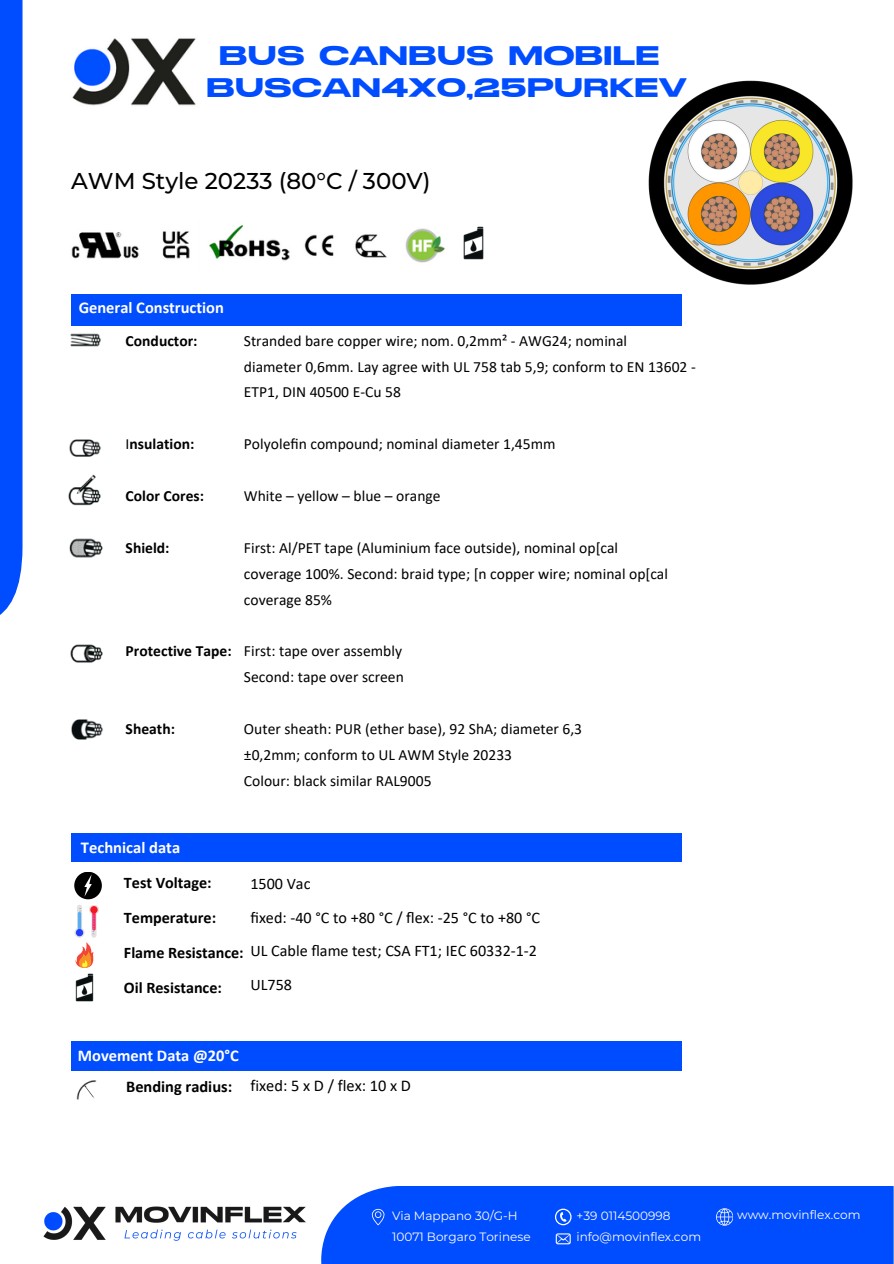
<style>
.page{position:relative;width:894px;height:1264px;background:#fff}
.page>*{position:absolute;margin:0;border:0;box-sizing:border-box;transform-origin:0 0}
.t1{font:26.85px/32.7px "Stretch Pro";color:#004cff;text-align:center}
.t2{font:500 22.95px "Montserrat";color:#000}
.t3{font:700 16.5px "Calibri";color:#fff}
.t4{font:16.35px "Calibri";color:#000}
.t5{font:700 16.35px "Calibri";color:#000}
.t6{font:16.2px/33.8px "Calibri";color:#000}
.t7{font:700 16.2px/34.8px "Calibri";color:#000}
.t8{font:15.6px/25.8px "Calibri";color:#000}
.t9{font:700 15.6px "Calibri";color:#000}
.t10{font:12px/21.1px "Montserrat";color:#fff}
.s1{font-weight:400}
</style>
<div class="page">
<div style="left:0;top:0;width:23px;height:623px;background:#004cff"></div>
<div style="left:321px;top:1185px;width:572px;height:78px;background:#004cff"></div>
<svg style="left:372px;top:1208px;width:12px;height:17px"></svg>
<svg style="left:555px;top:1208px;width:16px;height:17px"></svg>
<svg style="left:555px;top:1233px;width:15px;height:11px"></svg>
<svg style="left:716px;top:1208px;width:16px;height:17px"></svg>
<img style="left:43px;top:1206px;width:62px;height:34px">
<img style="left:105px;top:1206px;width:201px;height:35px">
<img style="left:70px;top:325px;width:32px;height:22px">
<img style="left:69px;top:439px;width:32px;height:18px">
<img style="left:68px;top:474px;width:33px;height:32px">
<div style="left:71px;top:294px;width:611px;height:31px;background:#004cff"></div>
<div style="left:71px;top:833px;width:611px;height:28px;background:#004cff"></div>
<img style="left:69px;top:538px;width:34px;height:20px">
<img style="left:72px;top:719px;width:31px;height:21px">
<img style="left:70px;top:644px;width:33px;height:19px">
<div style="left:74px;top:871px;width:28px;height:28px;background:#000;border-radius:50%"></div>
<svg style="left:84px;top:874px;width:8px;height:22px"></svg>
<svg style="left:74px;top:905px;width:25px;height:63px"></svg>
<img style="left:75px;top:973px;width:19px;height:28px">
<img style="left:648px;top:80px;width:205px;height:205px">
<img style="left:463px;top:226px;width:21px;height:33px">
<div style="left:71px;top:1041px;width:611px;height:29px;background:#004cff"></div>
<img style="left:76px;top:1080px;width:21px;height:20px">
<img style="left:71px;top:225px;width:374px;height:38px">
<img style="left:72px;top:38px;width:124px;height:68px">
<p class="t1" style="left:206px;top:40px;width:482px">BUS CANBUS MOBILE<br>BUSCAN4X0,25PURKEV</p>
<h4 class="t2" style="left:71px;top:166px;width:361px">AWM Style 20233 (80°C / 300V)</h4>
<h3 class="t3" style="left:79px;top:301px;width:147px">General Construction</h3>
<p class="t9" style="left:126px;top:334px;width:73px">Conductor:</p>
<h2 class="t9" style="left:126px;top:437px;width:70px"><span class="s1">I</span>nsulation:</h2>
<p class="t9" style="left:126px;top:489px;width:80px">Color Cores:</p>
<p class="t9" style="left:126px;top:541px;width:45px">Shield:</p>
<h3 class="t9" style="left:126px;top:644px;width:107px">Protective Tape:</h3>
<p class="t9" style="left:126px;top:722px;width:51px">Sheath:</p>
<h4 class="t8" style="left:244px;top:329px;width:453px">Stranded bare copper wire; nom. 0,2mm² - AWG24; nominal<br>diameter 0,6mm. Lay agree with UL 758 tab 5,9; conform to EN 13602 -<br>ETP1, DIN 40500 E-Cu 58</h4>
<h4 class="t8" style="left:244px;top:432px;width:313px">Polyolefin compound; nominal diameter 1,45mm</h4>
<h4 class="t8" style="left:244px;top:484px;width:198px">White – yellow – blue – orange</h4>
<h4 class="t8" style="left:244px;top:536px;width:425px">First: Al/PET tape (Aluminium face outside), nominal op[cal coverage 100%. Second: braid type; [n copper wire; nominal op[cal coverage 85%</h4>
<p class="t8" style="left:244px;top:639px;width:161px">First: tape over assembly<br>Second: tape over screen</p>
<p class="t8" style="left:244px;top:717px;width:339px">Outer sheath: PUR (ether base), 92 ShA; diameter 6,3 ±0,2mm; conform to UL AWM Style 20233<br>Colour: black similar RAL9005</p>
<h4 class="t3" style="left:81px;top:840px;width:101px">Technical data</h4>
<h3 class="t7" style="left:124px;top:867px;width:121px">Test Voltage:<br>Temperature:<br>Flame Resistance:<br>Oil Resistance:</h3>
<p class="t6" style="left:250px;top:868px;width:291px">1500 Vac<br>fixed: -40 °C to +80 °C / flex: -25 °C to +80 °C<br>UL Cable flame test; CSA FT1; IEC 60332-1-2<br>UL758</p>
<p class="t3" style="left:78px;top:1048px;width:162px">Movement Data @20°C</p>
<h1 class="t5" style="left:126px;top:1079px;width:107px">Bending radius:</h1>
<p class="t4" style="left:250px;top:1078px;width:162px">fixed: 5 x D / flex: 10 x D</p>
<h3 class="t10" style="left:392px;top:1204px;width:140px">Via Mappano 30/G-H<br>10071 Borgaro Torinese</h3>
<h4 class="t10" style="left:576px;top:1204px;width:96px">+39 0114500998</h4>
<h3 class="t10" style="left:576px;top:1225px;width:126px">info@movinflex.com</h3>
<h3 class="t10" style="left:736px;top:1203px;width:125px">www.movinflex.com</h3>
</div>
